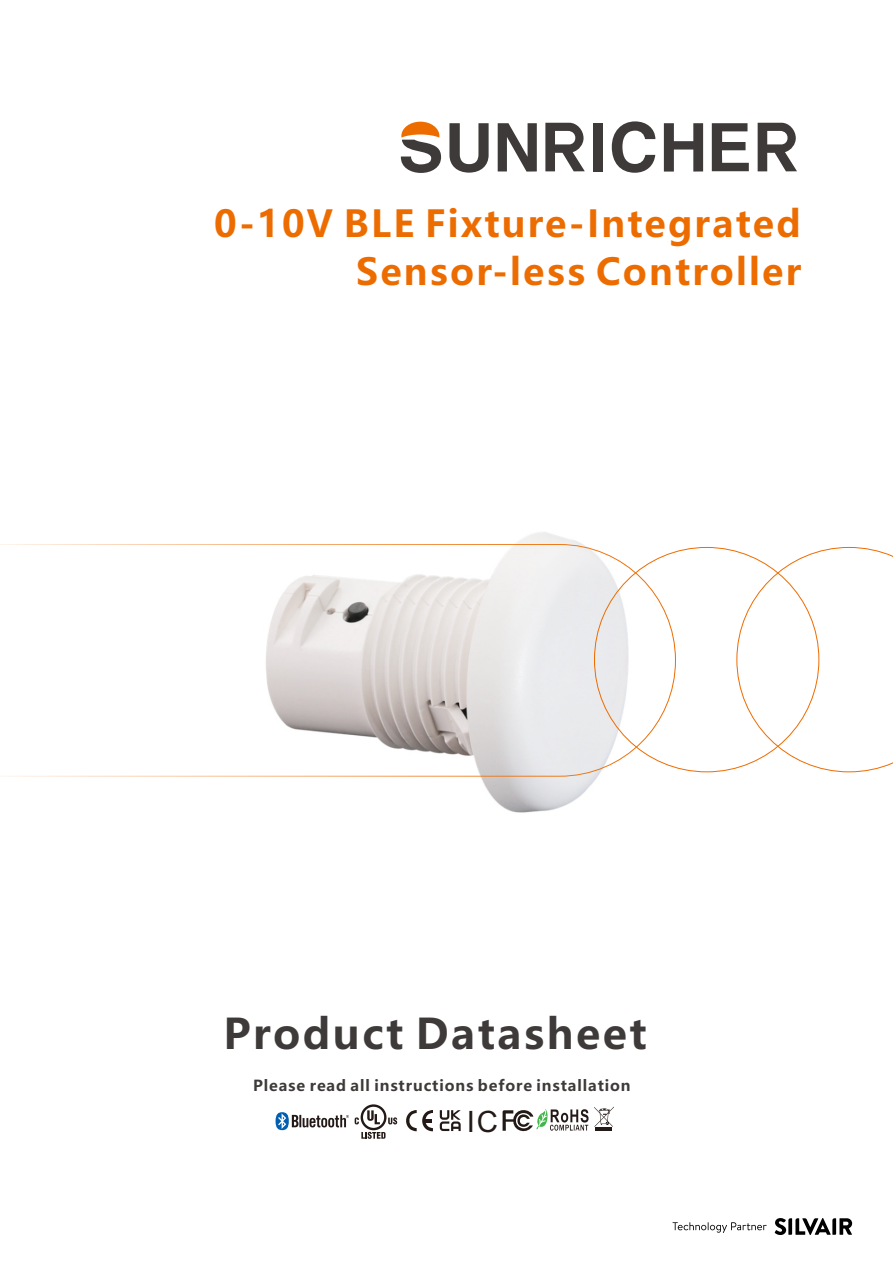
<style>
.page{position:relative;width:893px;height:1263px;background:#fff}
.page>*{position:absolute;margin:0;border:0;box-sizing:border-box;transform-origin:0 0}
.t1{font:700 41.55px "Microsoft Ya Hei";letter-spacing:.06em;color:#3e3a39}
.t2{font:700 36.6px/48.3px "Microsoft Ya Hei";letter-spacing:.06em;color:#ed6c00;text-align:right}
.t3{font:29.4px "Arial";color:#231916}
.t4{font:700 15px "Microsoft Ya Hei";letter-spacing:.06em;color:#3e3a39}
</style>
<div class="page">
<img style="left:481px;top:532px;width:116px;height:281px">
<svg style="left:0;top:544px;width:676px;height:233px"></svg>
<svg style="left:736px;top:547px;width:157px;height:225px"></svg>
<svg style="left:712px;top:123px;width:37px;height:48px"></svg>
<svg style="left:664px;top:123px;width:39px;height:49px"></svg>
<svg style="left:612px;top:121px;width:43px;height:52px"></svg>
<div style="left:593px;top:123px;width:10px;height:48px;background:#3e3a39"></div>
<svg style="left:545px;top:123px;width:40px;height:48px"></svg>
<svg style="left:498px;top:123px;width:39px;height:49px"></svg>
<svg style="left:449px;top:123px;width:40px;height:50px"></svg>
<svg style="left:400px;top:122px;width:42px;height:51px"></svg>
<svg style="left:758px;top:123px;width:39px;height:48px"></svg>
<svg style="left:673px;top:1222px;width:94px;height:11px"></svg>
<svg style="left:775px;top:1218px;width:77px;height:17px"></svg>
<svg style="left:406px;top:1110px;width:27px;height:21px"></svg>
<svg style="left:361px;top:1132px;width:24px;height:7px"></svg>
<svg style="left:388px;top:1117px;width:9px;height:7px"></svg>
<svg style="left:361px;top:1104px;width:25px;height:26px"></svg>
<div style="left:363px;top:1107px;width:21px;height:21px;background:#fff;border-radius:50%"></div>
<svg style="left:367px;top:1110px;width:13px;height:14px"></svg>
<svg style="left:355px;top:1117px;width:4px;height:7px"></svg>
<svg style="left:503px;top:1106px;width:111px;height:26px"></svg>
<svg style="left:276px;top:1112px;width:73px;height:18px"></svg>
<svg style="left:440px;top:1110px;width:21px;height:21px"></svg>
<p class="t2" style="left:214px;top:202px;width:588px">0-10V BLE Fixture-Integrated<br>Sensor-less Controller</p>
<p class="t1" style="left:223px;top:1016px;width:425px">Product Datasheet</p>
<p class="t4" style="left:253px;top:1078px;width:379px">Please read all instructions before installation</p>
<p class="t3" style="left:467px;top:1110px;width:33px">IC</p>
</div>
